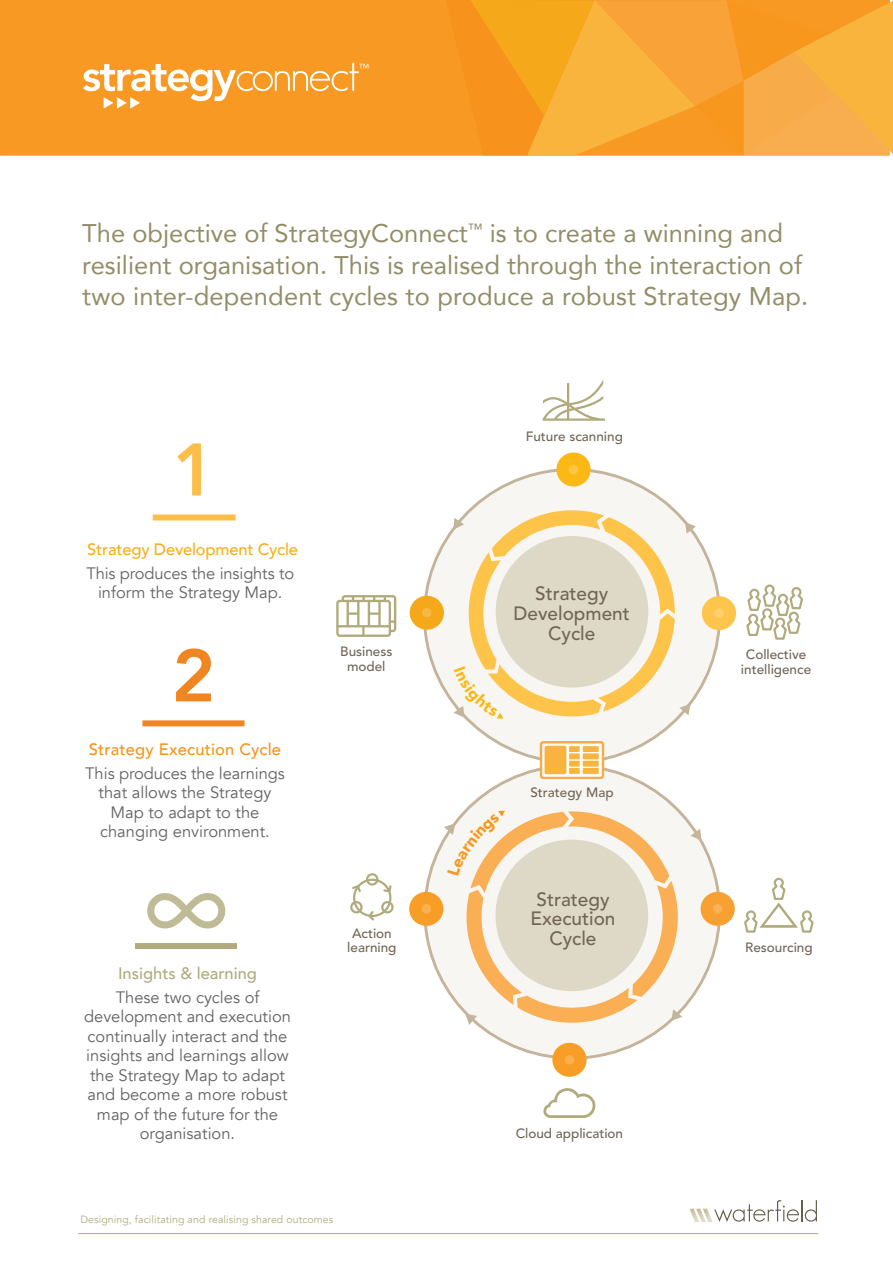
<style>
.page{position:relative;width:893px;height:1263px;background:#fff}
.page>*{position:absolute;margin:0;border:0;box-sizing:border-box;transform-origin:0 0}
.t1{font:800 73.5px "Avenir";color:#fdbe49}
.t2{font:800 73.5px "Avenir";color:#ef8621}
.t3{font:25.5px/31.5px "Avenir";color:#928d66}
.t4{font:500 19.2px/19.6px "Avenir";color:#716557;text-align:center}
.t5{font:16.5px/19.5px "Avenir";color:#636366;text-align:center}
.t6{font:500 16.5px "Avenir";letter-spacing:-.01em;color:#faaf18}
.t7{font:500 16.5px "Avenir";letter-spacing:.01em;color:#f7931d}
.t8{font:500 16.5px "Avenir";color:#b1aa7d}
.t9{font:500 13.35px/15px "Avenir";color:#716557;text-align:center}
.t10{font:10.5px "Avenir";letter-spacing:.01em;color:#b1aa7d}
</style>
<div class="page">
<svg style="left:543px;top:1088px;width:53px;height:30px"></svg>
<svg style="left:411px;top:469px;width:318px;height:284px"></svg>
<div style="left:702px;top:596px;width:34px;height:34px;background:#fec54d;border-radius:50%"></div>
<svg style="left:714px;top:608px;width:10px;height:10px"></svg>
<div style="left:556px;top:452px;width:35px;height:34px;background:#fcb814;border-radius:50%"></div>
<div style="left:569px;top:465px;width:9px;height:9px;background:#fcc542;border-radius:50%"></div>
<div style="left:410px;top:596px;width:34px;height:34px;background:#f5a819;border-radius:50%"></div>
<div style="left:422px;top:608px;width:10px;height:9px;background:#f6b946;border-radius:50%"></div>
<svg style="left:412px;top:753px;width:317px;height:306px"></svg>
<svg style="left:691px;top:829px;width:10px;height:11px"></svg>
<div style="left:701px;top:892px;width:34px;height:34px;background:#f9a032;border-radius:50%"></div>
<div style="left:713px;top:904px;width:9px;height:9px;background:#fab25a;border-radius:50%"></div>
<div style="left:552px;top:1043px;width:35px;height:34px;background:#f89e26;border-radius:50%"></div>
<div style="left:565px;top:1055px;width:9px;height:9px;background:#f9b150;border-radius:50%"></div>
<div style="left:409px;top:892px;width:34px;height:34px;background:#f89e26;border-radius:50%"></div>
<div style="left:422px;top:904px;width:9px;height:9px;background:#f9b150;border-radius:50%"></div>
<svg style="left:350px;top:873px;width:44px;height:48px"></svg>
<div style="left:541px;top:745px;width:62px;height:36px;background:#fef1e1"></div>
<svg style="left:540px;top:741px;width:64px;height:38px"></svg>
<div style="left:544px;top:746px;width:22px;height:28px;background:#f9b43e;border-radius:2px"></div>
<div style="left:569px;top:768px;width:11px;height:6px;background:#f9b43e"></div>
<div style="left:569px;top:761px;width:11px;height:6px;background:#f9b43e"></div>
<div style="left:569px;top:753px;width:11px;height:6px;background:#f9b43e"></div>
<div style="left:569px;top:746px;width:11px;height:6px;background:#f9b43e"></div>
<div style="left:583px;top:768px;width:16px;height:6px;background:#f9b43e"></div>
<div style="left:583px;top:761px;width:16px;height:6px;background:#f9b43e"></div>
<div style="left:583px;top:753px;width:16px;height:6px;background:#f9b43e"></div>
<div style="left:583px;top:746px;width:16px;height:6px;background:#f9b43e"></div>
<svg style="left:543px;top:380px;width:62px;height:41px"></svg>
<svg style="left:746px;top:584px;width:57px;height:56px"></svg>
<svg style="left:744px;top:877px;width:70px;height:56px"></svg>
<svg style="left:336px;top:595px;width:60px;height:42px"></svg>
<svg style="left:690px;top:1200px;width:109px;height:22px"></svg>
<hr style="left:801px;top:1200px;width:2px;height:21px;background:#685d49">
<svg style="left:805px;top:1200px;width:12px;height:21px"></svg>
<div style="left:0;top:0;width:890px;height:156px;background:#f79923"></div>
<svg style="left:83px;top:63px;width:285px;height:46px"></svg>
<svg style="left:445px;top:0;width:448px;height:156px"></svg>
<hr style="left:79px;top:1233px;width:739px;height:1px;background:#b1aa7d">
<div style="left:153px;top:514px;width:83px;height:6px;background:#fdbe49"></div>
<div style="left:142px;top:720px;width:102px;height:6px;background:#ef8621"></div>
<div style="left:135px;top:943px;width:102px;height:6px;background:#b1aa7d"></div>
<svg style="left:147px;top:893px;width:78px;height:35px"></svg>
<svg style="left:444px;top:811px;width:238px;height:214px"></svg>
<svg style="left:453px;top:510px;width:243px;height:209px"></svg>
<p class="t3" style="left:82px;top:217px;width:727px">The objective of StrategyConnect<sup>™</sup> is to create a winning and resilient organisation. This is realised through the interaction of two inter-dependent cycles to produce a robust Strategy Map.</p>
<p class="t1" style="left:172px;top:413px;width:45px">1</p>
<p class="t6" style="left:87px;top:535px;width:212px">Strategy Development Cycle</p>
<p class="t5" style="left:86px;top:564px;width:209px">This produces the insights to inform the Strategy Map.</p>
<p class="t2" style="left:172px;top:619px;width:45px">2</p>
<p class="t7" style="left:89px;top:735px;width:194px">Strategy Execution Cycle</p>
<p class="t5" style="left:85px;top:763px;width:201px">This produces the learnings that allows the Strategy<br>Map to adapt to the changing environment.</p>
<p class="t9" style="left:340px;top:644px;width:54px">Business model</p>
<p class="t8" style="left:118px;top:959px;width:141px">Insights &amp; learning</p>
<p class="t5" style="left:84px;top:987px;width:208px">These two cycles of development and execution continually interact and the insights and learnings allow the Strategy Map to adapt and become a more robust map of the future for the organisation.</p>
<p class="t9" style="left:347px;top:926px;width:51px;line-height:14.4px">Action learning</p>
<p class="t10" style="left:80px;top:1213px;width:254px">Designing, facilitating and realising shared outcomes</p>
<p class="t9" style="left:526px;top:430px;width:99px">Future scanning</p>
<p class="t4" style="left:514px;top:584px;width:118px">Strategy<br>Development<br>Cycle</p>
<p class="t9" style="left:530px;top:785px;width:85px">Strategy Map</p>
<p class="t4" style="left:530px;top:889px;width:87px">Strategy<br>Execution<br>Cycle</p>
<p class="t9" style="left:516px;top:1126px;width:109px">Cloud application</p>
<p class="t9" style="left:741px;top:647px;width:72px">Collective intelligence</p>
<p class="t9" style="left:745px;top:940px;width:69px">Resourcing</p>
</div>
